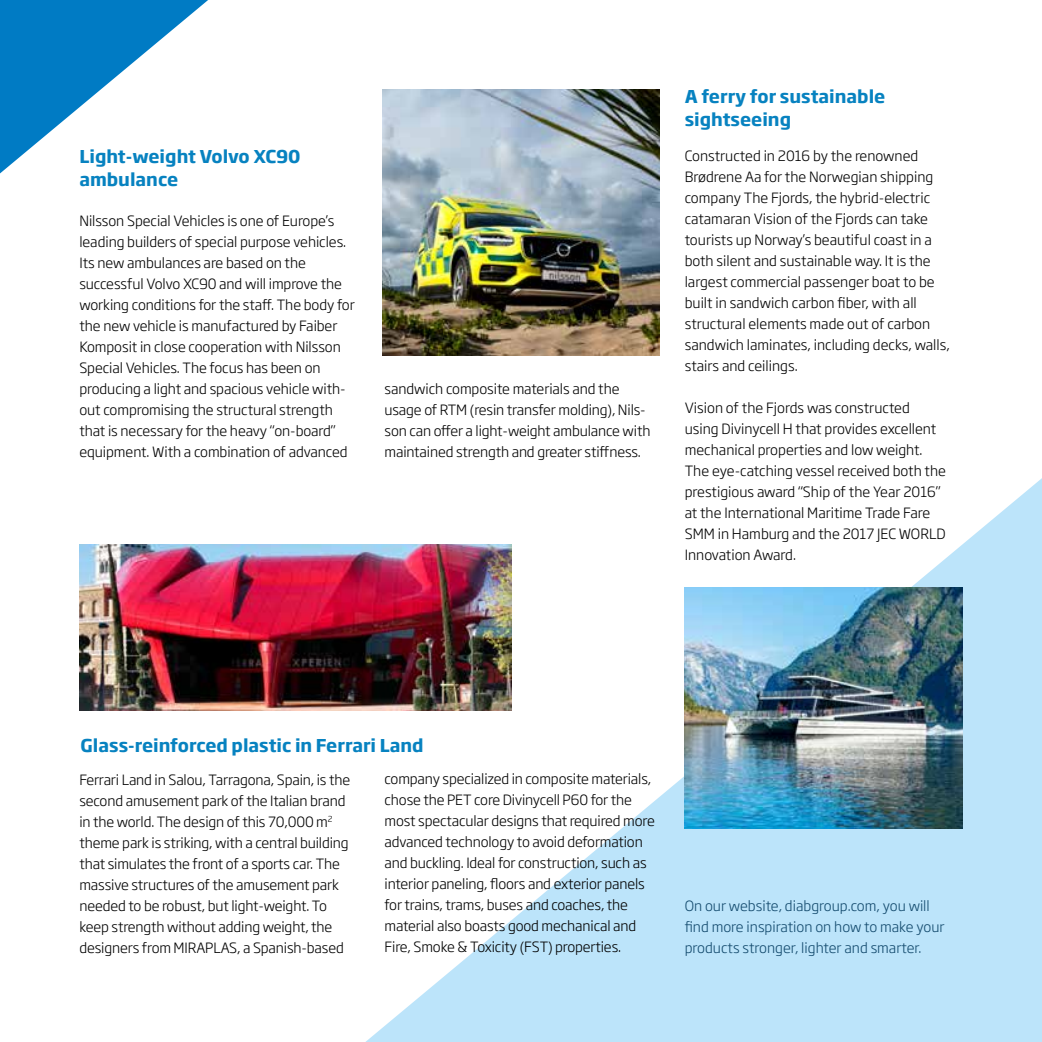
<style>
.page{position:relative;width:1042px;height:1042px;background:#fff}
.page>*{position:absolute;margin:0;border:0;box-sizing:border-box;transform-origin:0 0}
.t1{font:700 17.5px/22.8px "Soho Gothic Std";color:#0782c0}
.t2{font:300 14px/21px "Soho Gothic Std";letter-spacing:-.01em;color:#000}
.t3{font:300 14px/21px "Soho Gothic Std";color:#134a6d}
</style>
<div class="page">
<svg style="left:365px;top:478px;width:677px;height:564px"></svg>
<svg style="left:0;top:0;width:208px;height:173px"></svg>
<img style="left:79px;top:544px;width:432px;height:167px">
<img style="left:684px;top:588px;width:278px;height:241px">
<img style="left:382px;top:89px;width:278px;height:267px">
<p class="t1" style="left:79px;top:146px;width:223px">Light-weight Volvo XC90 ambulance</p>
<p class="t2" style="left:79px;top:211px;width:277px">Nilsson Special Vehicles is one of Europe’s leading builders of special purpose vehicles.<br>Its new ambulances are based on the successful Volvo XC90 and will improve the working conditions for the staff. The body for the new vehicle is manufactured by Faiber Komposit in close cooperation with Nilsson Special Vehicles. The focus has been on producing a light and spacious vehicle with&shy;out compromising the structural strength that is necessary for the heavy “on-board” equipment. With a combination of advanced</p>
<p class="t2" style="left:384px;top:379px;width:267px">sandwich composite materials and the usage of RTM (resin transfer molding), Nils&shy;son can offer a light-weight ambulance with maintained strength and greater stiffness.</p>
<p class="t1" style="left:685px;top:85px;width:202px">A ferry for sustainable sightseeing</p>
<p class="t2" style="left:685px;top:145px;width:266px">Constructed in 2016 by the renowned Brødrene Aa for the Norwegian shipping company The Fjords, the hybrid-electric catamaran Vision of the Fjords can take tourists up Norway’s beautiful coast in a both silent and sustainable way. It is the largest commercial passenger boat to be built in sandwich carbon fiber, with all structural elements made out of carbon sandwich laminates, including decks, walls, stairs and ceilings.</p>
<p class="t2" style="left:685px;top:397px;width:263px">Vision of the Fjords was constructed using Divinycell H that provides excellent mechanical properties and low weight.<br>The eye-catching vessel received both the prestigious award “Ship of the Year 2016” at the International Maritime Trade Fare SMM in Hamburg and the 2017 JEC WORLD Innovation Award.</p>
<p class="t1" style="left:81px;top:734px;width:345px">Glass-reinforced plastic in Ferrari Land</p>
<p class="t2" style="left:79px;top:769px;width:272px">Ferrari Land in Salou, Tarragona, Spain, is the second amusement park of the Italian brand in the world. The design of this 70,000 m<sup>2 </sup>theme park is striking, with a central building that simulates the front of a sports car. The massive structures of the amusement park needed to be robust, but light-weight. To keep strength without adding weight, the designers from MIRAPLAS, a Spanish-based</p>
<p class="t2" style="left:384px;top:768px;width:272px">company specialized in composite materials, chose the PET core Divinycell P60 for the most spectacular designs that required more advanced technology to avoid deformation and buckling. Ideal for construction, such as interior paneling, floors and exterior panels for trains, trams, buses and coaches, the material also boasts good mechanical and Fire, Smoke &amp; Toxicity (FST) properties.</p>
<p class="t3" style="left:685px;top:895px;width:261px">On our website, diabgroup.com, you will find more inspiration on how to make your products stronger, lighter and smarter.</p>
</div>
